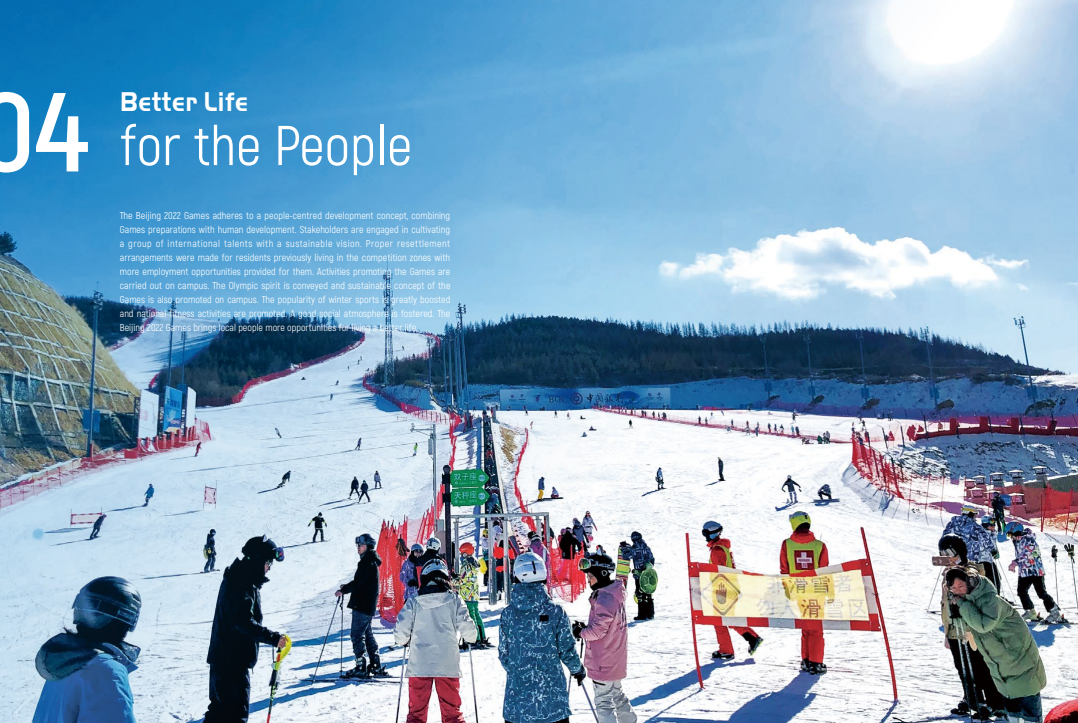
<style>
.page{position:relative;width:1078px;height:723px;background:#fff}
.page>*{position:absolute;margin:0;border:0;box-sizing:border-box;transform-origin:0 0}
.t1{font:700 112px "Akrobat";color:#fff;scale:1.1 1}
.t2{font:56px "Akrobat";color:#fff}
.t3{font:28px "Pang Men Zheng Dao";letter-spacing:.02em;color:#fff;scale:.9 1}
.t4{font:10px/14px "Akrobat";color:#fff;text-align:justify}
</style>
<div class="page">
<img style="left:0;top:0;width:1077px;height:723px">
<h1 class="t1" style="left:-23px;top:63px;width:102px">04</h1>
<h3 class="t3" style="left:120px;top:87px;width:143px">Better Life</h3>
<h2 class="t2" style="left:120px;top:112px;width:293px">for the People</h2>
<p class="t4" style="left:120px;top:208px;width:332px">The Beijing 2022 Games adheres to a people-centred development concept, combining Games preparations with human development. Stakeholders are engaged in cultivating a group of international talents with a sustainable vision. Proper resettlement arrangements were made for residents previously living in the competition zones with more employment opportunities provided for them. Activities promoting the Games are carried out on campus. The Olympic spirit is conveyed and sustainable concept of the Games is also promoted on campus. The popularity of winter sports is greatly boosted and national fitness activities are promoted. A good social atmosphere is fostered. The Beijing 2022 Games brings local people more opportunities for living a better life.</p>
</div>
